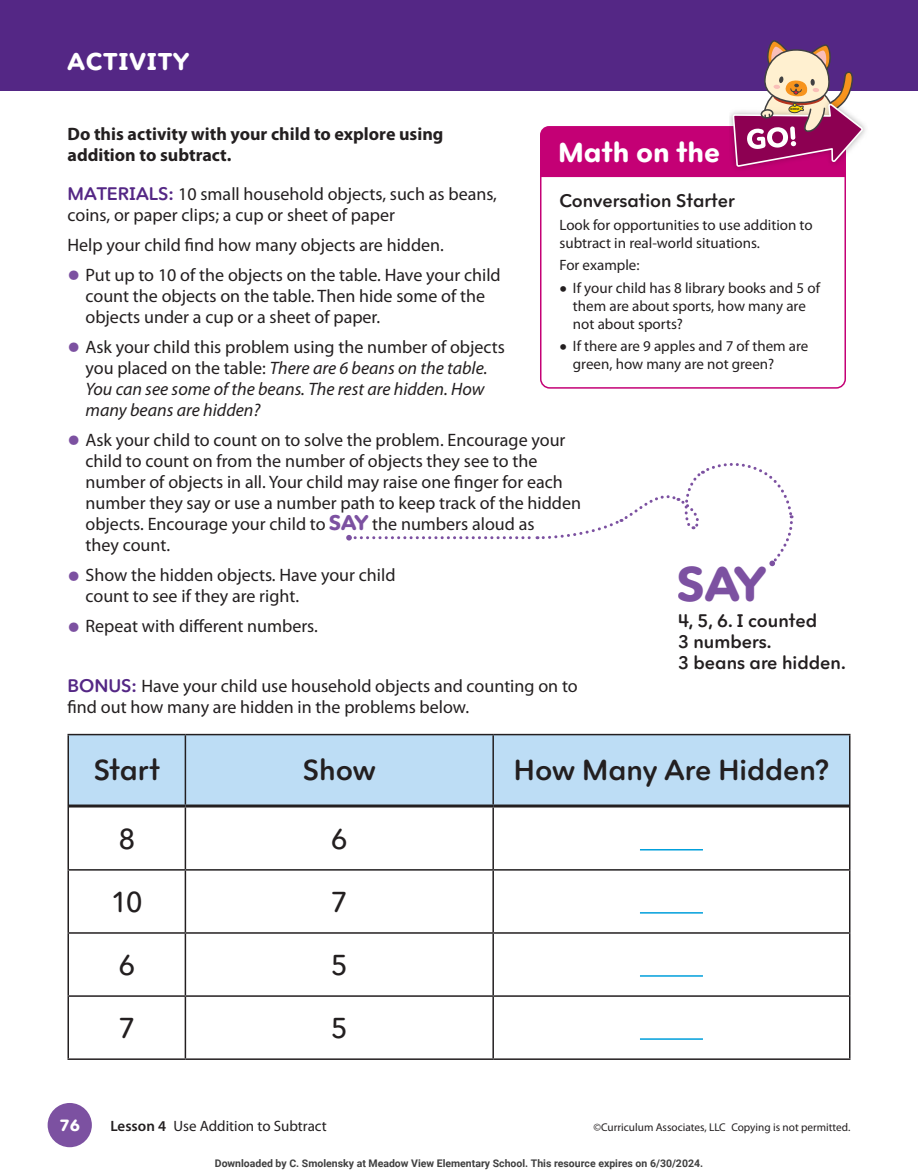
<style>
.page{position:relative;width:918px;height:1175px;background:#fff}
.page>*{position:absolute;margin:0;border:0;box-sizing:border-box;transform-origin:0 0}
.t1{font:700 48px "Avenir Rd CA";color:#7c51a1}
.t2{font:600 28.5px "Avenir Rd CA";letter-spacing:-.005em;color:#231f20}
.t3{font:500 28.5px "Avenir Rd CA";color:#231f20}
.t4{font:700 27px "Avenir Rd CA";letter-spacing:.005em;color:#fff}
.t5{font:700 24px "Avenir Rd CA";letter-spacing:.04em;color:#fff}
.t6{font:18px/21px "Myriad Pro";color:#231f20}
.t7{font:italic 18px/21px "Myriad Pro";color:#231f20}
.t8{font:700 18px/21px "Myriad Pro";color:#231f20}
.t9{font:600 18px/21px "Avenir Rd CA";color:#231f20}
.t10{font:700 16.2px "Avenir Rd CA";color:#fff}
.t11{font:15px/18px "Myriad Pro";color:#231f20}
.t12{font:11.25px "Myriad Pro";color:#231f20}
.t13{font:700 10.5px "Roboto";color:#404040}
.t14{font:700 2.7px "Avenir Rd CA";color:#231f20}
.s1{font-family:"Avenir Rd CA";font-weight:600;color:#542785}
.s2{font-size:45px;color:#7c51a1}
.s3{font-style:normal;font-size:45px;color:#7c51a1}
.s4{font-style:normal}
.s5{font-family:"Avenir Rd CA";font-weight:700;font-size:21px;color:#7c51a1}
.s6{font-size:27px}
.s7{font-weight:600}
</style>
<div class="page">
<div style="left:0;top:0;width:918px;height:91px;background:#542785"></div>
<div style="left:48px;top:1102px;width:44px;height:45px;background:#7c51a1;border-radius:50%"></div>
<svg style="left:540px;top:177px;width:306px;height:212px"></svg>
<svg style="left:540px;top:40px;width:324px;height:137px"></svg>
<div style="left:69px;top:735px;width:780px;height:69px;background:#bdddf5"></div>
<hr style="left:68px;top:734px;width:117px;height:1px;background:#231f20">
<hr style="left:68px;top:735px;width:1px;height:71px;background:#231f20">
<hr style="left:185px;top:734px;width:308px;height:1px;background:#231f20">
<hr style="left:185px;top:735px;width:1px;height:69px;background:#231f20">
<hr style="left:493px;top:734px;width:357px;height:1px;background:#231f20">
<hr style="left:492px;top:735px;width:2px;height:69px;background:#231f20">
<hr style="left:849px;top:735px;width:1px;height:71px;background:#231f20">
<hr style="left:68px;top:806px;width:1px;height:63px;background:#231f20">
<hr style="left:185px;top:807px;width:1px;height:62px;background:#231f20">
<hr style="left:492px;top:807px;width:2px;height:62px;background:#231f20">
<hr style="left:849px;top:806px;width:1px;height:63px;background:#231f20">
<hr style="left:68px;top:869px;width:117px;height:1px;background:#231f20">
<hr style="left:68px;top:870px;width:1px;height:62px;background:#231f20">
<hr style="left:185px;top:869px;width:308px;height:1px;background:#231f20">
<hr style="left:185px;top:870px;width:1px;height:62px;background:#231f20">
<hr style="left:493px;top:869px;width:357px;height:1px;background:#231f20">
<hr style="left:492px;top:870px;width:2px;height:62px;background:#231f20">
<hr style="left:849px;top:870px;width:1px;height:62px;background:#231f20">
<hr style="left:68px;top:932px;width:117px;height:1px;background:#231f20">
<hr style="left:68px;top:933px;width:1px;height:62px;background:#231f20">
<hr style="left:185px;top:932px;width:308px;height:1px;background:#231f20">
<hr style="left:185px;top:933px;width:1px;height:62px;background:#231f20">
<hr style="left:493px;top:932px;width:357px;height:1px;background:#231f20">
<hr style="left:492px;top:933px;width:2px;height:62px;background:#231f20">
<hr style="left:849px;top:933px;width:1px;height:62px;background:#231f20">
<hr style="left:68px;top:995px;width:117px;height:1px;background:#231f20">
<hr style="left:68px;top:996px;width:1px;height:62px;background:#231f20">
<hr style="left:185px;top:995px;width:308px;height:1px;background:#231f20">
<hr style="left:185px;top:996px;width:1px;height:62px;background:#231f20">
<hr style="left:493px;top:995px;width:357px;height:1px;background:#231f20">
<hr style="left:492px;top:996px;width:2px;height:62px;background:#231f20">
<hr style="left:849px;top:996px;width:1px;height:62px;background:#231f20">
<hr style="left:68px;top:1058px;width:117px;height:1px;background:#231f20">
<hr style="left:185px;top:1058px;width:308px;height:1px;background:#231f20">
<hr style="left:493px;top:1058px;width:357px;height:1px;background:#231f20">
<hr style="left:69px;top:804px;width:116px;height:3px;background:#231f20">
<hr style="left:185px;top:804px;width:308px;height:3px;background:#231f20">
<hr style="left:493px;top:804px;width:356px;height:3px;background:#231f20">
<hr style="left:640px;top:849px;width:63px;height:1px;background:#009fdb">
<hr style="left:640px;top:912px;width:63px;height:1px;background:#009fdb">
<hr style="left:640px;top:975px;width:63px;height:1px;background:#009fdb">
<hr style="left:640px;top:1038px;width:63px;height:1px;background:#009fdb">
<svg style="left:346px;top:463px;width:448px;height:103px"></svg>
<h3 class="t5" style="left:68px;top:46px;width:123px">ACTIVITY</h3>
<p class="t14" style="left:790px;top:108px;width:10px;rotate:-5deg">BOOM</p>
<p class="t8" style="left:68px;top:123px;width:377px">Do this activity with your child to explore using addition to subtract.</p>
<p class="t6" style="left:68px;top:183px;width:431px"><span class="s1">MATERIALS:</span> 10 small household objects, such as beans, coins, or paper clips; a cup or sheet of paper</p>
<p class="t6" style="left:68px;top:234px;width:378px">Help your child find how many objects are hidden.</p>
<p class="t6" style="left:85px;top:264px;width:417px;text-indent:-18px"><span class="s2">•</span> Put up to 10 of the objects on the table. Have your child count the objects on the table. Then hide some of the objects under a cup or a sheet of paper.</p>
<p class="t7" style="left:85px;top:336px;width:421px;text-indent:-18px"><span class="s3">•</span> <span class="s4">Ask your child this problem using the number of objects you placed on the table:</span> There are 6 beans on the table.<br>You can see some of the beans. The rest are hidden. How many beans are hidden?</p>
<p class="t6" style="left:85px;top:429px;width:497px;text-indent:-18px"><span class="s2">•</span> Ask your child to count on to solve the problem. Encourage your child to count on from the number of objects they see to the number of objects in all. Your child may raise one finger for each number they say or use a number path to keep track of the hidden objects. Encourage your child to <span class="s5">SAY</span> the numbers aloud as<br>they count.</p>
<p class="t6" style="left:85px;top:564px;width:312px;text-indent:-18px"><span class="s2">•</span> Show the hidden objects. Have your child count to see if they are right.</p>
<p class="t6" style="left:68px;top:615px;width:252px"><span class="s2">•</span> Repeat with different numbers.</p>
<h3 class="t4" style="left:558px;top:135px;width:164px">Math on the</h3>
<p class="t9" style="left:559px;top:190px;width:177px">Conversation Starter</p>
<p class="t11" style="left:559px;top:216px;width:255px">Look for opportunities to use addition to subtract in real-world situations.</p>
<p class="t11" style="left:559px;top:256px;width:82px">For example:</p>
<p class="t11" style="left:573px;top:279px;width:249px;text-indent:-13px"><span class="s6">•</span> If your child has 8 library books and 5 of them are about sports, how many are not about sports?</p>
<p class="t11" style="left:573px;top:337px;width:237px;text-indent:-13px"><span class="s6">•</span> If there are 9 apples and 7 of them are green, how many are not green?</p>
<h1 class="t1" style="left:677px;top:554px;width:91px">SAY</h1>
<p class="t9" style="left:678px;top:610px;width:169px">4, 5, 6. I counted<br>3 numbers.<br>3 beans are hidden.</p>
<p class="t6" style="left:68px;top:675px;width:512px"><span class="s1">BONUS:</span> Have your child use household objects and counting on to find out how many are hidden in the problems below.</p>
<h2 class="t2" style="left:94px;top:753px;width:68px">Start</h2>
<h2 class="t2" style="left:303px;top:753px;width:74px">Show</h2>
<h2 class="t2" style="left:514px;top:753px;width:317px">How Many Are Hidden?</h2>
<h2 class="t3" style="left:118px;top:821px;width:18px">8</h2>
<h2 class="t3" style="left:331px;top:821px;width:18px">6</h2>
<h2 class="t3" style="left:111px;top:884px;width:34px">10</h2>
<h2 class="t3" style="left:331px;top:884px;width:18px">7</h2>
<h2 class="t3" style="left:118px;top:948px;width:18px">6</h2>
<h2 class="t3" style="left:331px;top:948px;width:18px">5</h2>
<p class="t10" style="left:59px;top:1115px;width:22px">76</p>
<h2 class="t3" style="left:118px;top:1011px;width:18px">7</h2>
<h2 class="t3" style="left:331px;top:1011px;width:18px">5</h2>
<p class="t11" style="left:110px;top:1117px;width:218px"><span class="s7">Lesson 4</span> Use Addition to Subtract</p>
<p class="t12" style="left:594px;top:1120px;width:258px">©Curriculum Associates, LLC Copying is not permitted.</p>
<p class="t13" style="left:215px;top:1157px;width:490px">Downloaded by C. Smolensky at Meadow View Elementary School. This resource expires on 6/30/2024.</p>
</div>
